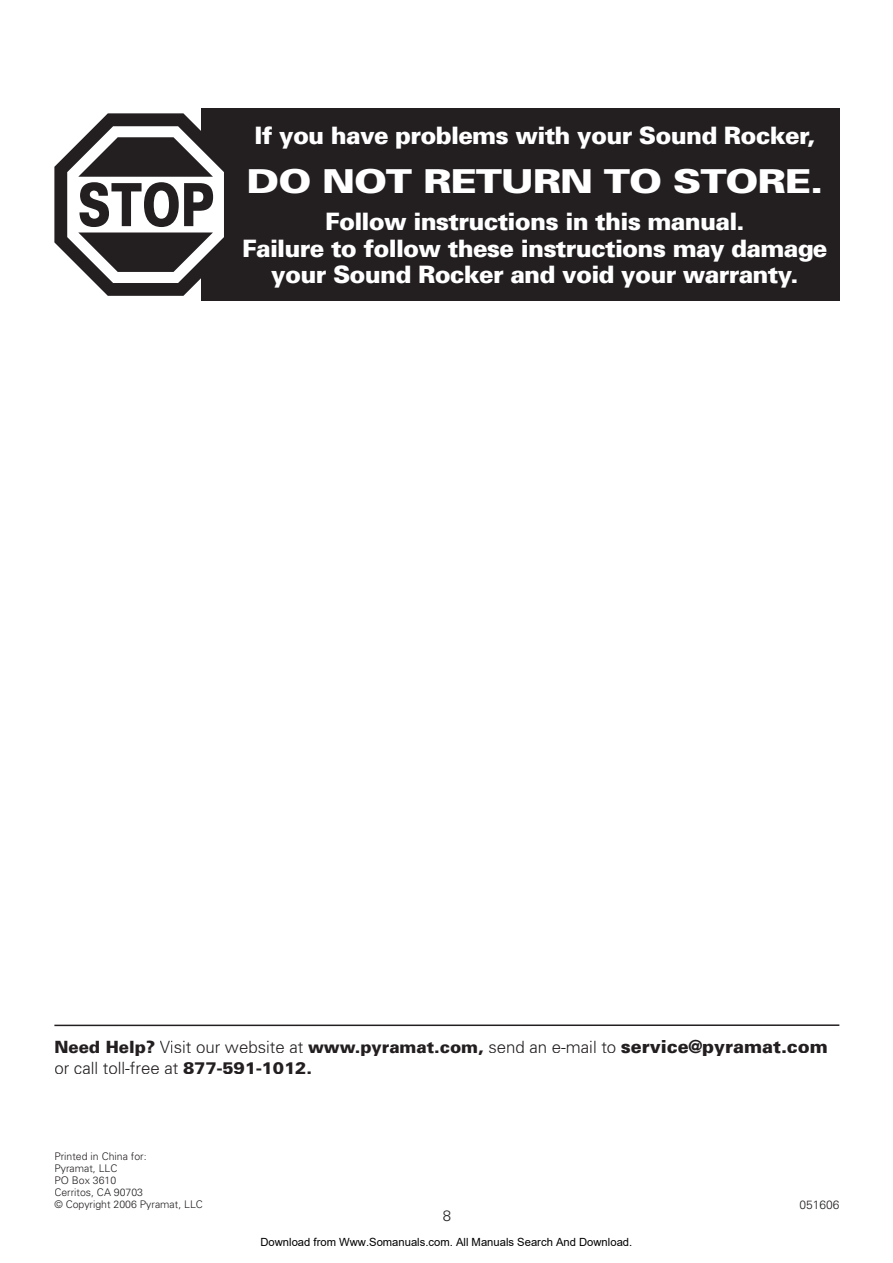
<style>
.page{position:relative;width:893px;height:1263px;background:#fff}
.page>*{position:absolute;margin:0;border:0;box-sizing:border-box;transform-origin:0 0}
.t1{font:900 33px "Univers";letter-spacing:-.03em;color:#fff;scale:1.2 1}
.t2{font:900 24px/26.2px "Univers";letter-spacing:-.03em;color:#fff;text-align:center}
.t3{font:300 16.8px/21px "Univers";color:#231f20}
.t4{font:300 15px "Univers";color:#231f20}
.t5{font:300 12px "Univers";color:#231f20}
.t6{font:11.25px "Arial";color:#000}
.t7{font:300 10.5px/12px "Univers";color:#231f20}
.s1{font-weight:900}
.s2{font-weight:900;font-size:18px}
</style>
<div class="page">
<div style="left:201px;top:108px;width:638px;height:192px;background:#231f20"></div>
<svg style="left:54px;top:113px;width:170px;height:183px"></svg>
<hr style="left:54px;top:1024px;width:785px;height:2px;background:#231f20">
<p class="t2" style="left:255px;top:122px;width:562px">If you have problems with your Sound Rocker,</p>
<h1 class="t1" style="left:247px;top:160px;width:482px">DO NOT RETURN TO STORE.</h1>
<p class="t2" style="left:242px;top:208px;width:587px">Follow instructions in this manual.<br>Failure to follow these instructions may damage your Sound Rocker and void your warranty.</p>
<p class="t3" style="left:54px;top:1035px;width:775px"><span class="s1">Need Help?</span> Visit our website at <span class="s1">www.pyramat.com,</span> send an e-mail to <span class="s2">service@pyramat.com </span>or call toll-free at <span class="s1">877-591-1012.</span></p>
<p class="t7" style="left:54px;top:1150px;width:150px">Printed in China for:<br>Pyramat, LLC<br>PO Box 3610<br>Cerritos, CA 90703<br>© Copyright 2006 Pyramat, LLC</p>
<p class="t4" style="left:443px;top:1207px;width:10px">8</p>
<p class="t6" style="left:260px;top:1235px;width:373px">Download from Www.Somanuals.com. All Manuals Search And Download.</p>
<p class="t5" style="left:799px;top:1198px;width:41px">051606</p>
</div>
